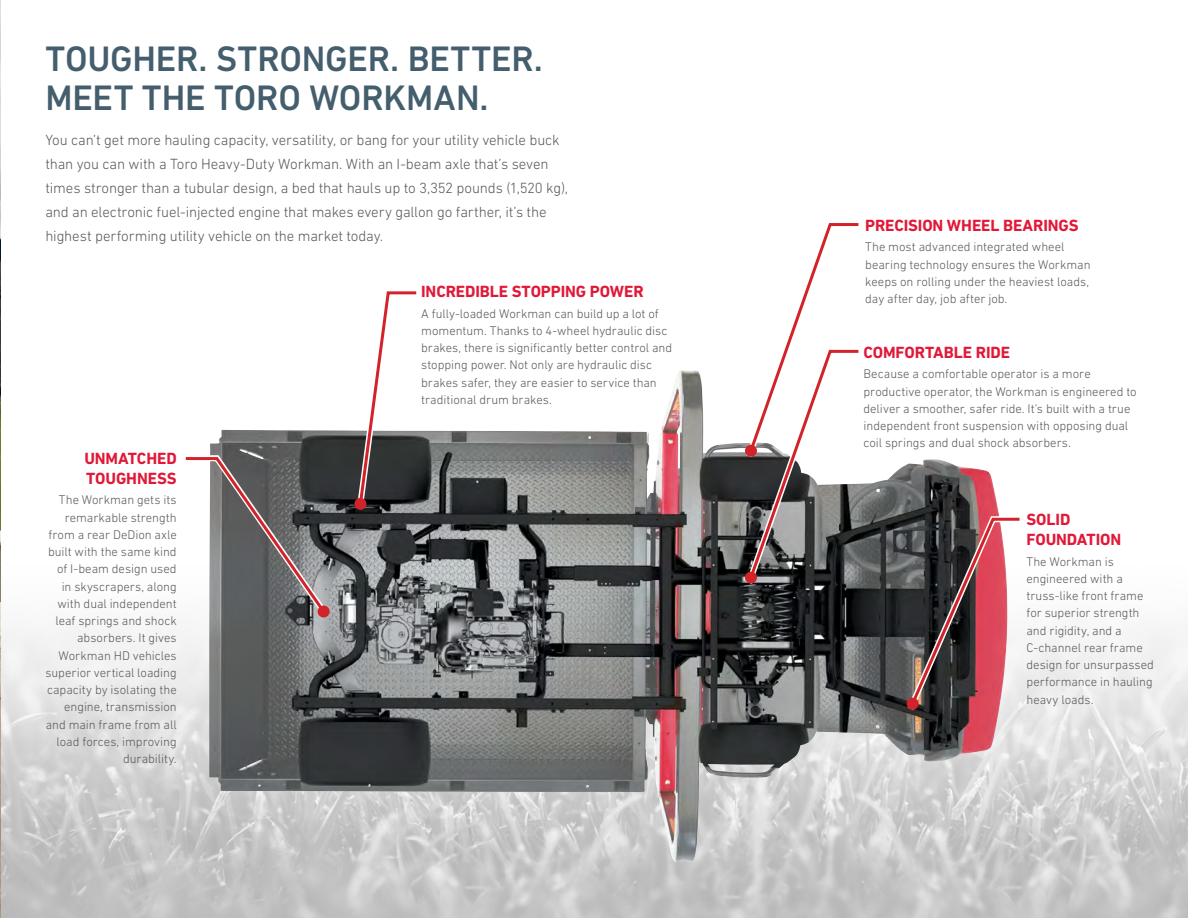
<style>
.page{position:relative;width:1188px;height:918px;background:#fff}
.page>*{position:absolute;margin:0;border:0;box-sizing:border-box;transform-origin:0 0}
.t1{font:500 36px/39px "DIN Next LT Pro";letter-spacing:-.005em;color:#445e6d}
.t2{font:700 16.5px/19.5px "DIN Next LT Pro";letter-spacing:-.005em;color:#e11837}
.t3{font:300 15px/24px "DIN Next LT Pro";letter-spacing:-.01em;color:#58595b}
.t4{font:300 12.75px/17.2px "DIN Next LT Pro";color:#58595b}
</style>
<div class="page">
<img style="left:1px;top:628px;width:1187px;height:290px">
<img style="left:209px;top:375px;width:798px;height:488px">
<img style="left:0;top:0;width:1px;height:918px">
<svg style="left:741px;top:223px;width:123px;height:368px"></svg>
<div style="left:745px;top:445px;width:12px;height:12px;background:#d2232a;border-radius:50%"></div>
<svg style="left:185px;top:452px;width:147px;height:168px"></svg>
<div style="left:318px;top:606px;width:12px;height:12px;background:#d2232a;border-radius:50%"></div>
<svg style="left:354px;top:291px;width:68px;height:218px"></svg>
<div style="left:354px;top:498px;width:12px;height:12px;background:#d2232a;border-radius:50%"></div>
<svg style="left:903px;top:513px;width:123px;height:204px;background:#845f64"></svg>
<div style="left:907px;top:698px;width:12px;height:12px;background:#d2232a;border-radius:50%"></div>
<h1 class="t1" style="left:45px;top:39px;width:499px">TOUGHER. STRONGER. BETTER.<br>MEET THE TORO WORKMAN.</h1>
<p class="t3" style="left:45px;top:128px;width:524px">You can’t get more hauling capacity, versatility, or bang for your utility vehicle buck than you can with a Toro Heavy-Duty Workman. With an I-beam axle that’s seven times stronger than a tubular design, a bed that hauls up to 3,352 pounds (1,520 kg), and an electronic fuel-injected engine that makes every gallon go farther, it’s the highest performing utility vehicle on the market today.</p>
<p class="t2" style="left:84px;top:449px;width:94px">UNMATCHED<br>TOUGHNESS</p>
<p class="t4" style="left:45px;top:491px;width:133px;text-align:right">The Workman gets its remarkable strength from a rear DeDion axle built with the same kind of I-beam design used in skyscrapers, along with dual independent leaf springs and shock absorbers. It gives<br>Workman HD vehicles superior vertical loading capacity by isolating the engine, transmission and main frame from all load forces, improving durability.</p>
<p class="t2" style="left:421px;top:281px;width:224px">INCREDIBLE STOPPING POWER</p>
<p class="t4" style="left:421px;top:305px;width:253px">A fully-loaded Workman can build up a lot of momentum. Thanks to 4-wheel hydraulic disc brakes, there is significantly better control and stopping power. Not only are hydraulic disc brakes safer, they are easier to service than traditional drum brakes.</p>
<p class="t2" style="left:865px;top:215px;width:215px">PRECISION WHEEL BEARINGS</p>
<p class="t4" style="left:865px;top:238px;width:227px">The most advanced integrated wheel bearing technology ensures the Workman keeps on rolling under the heaviest loads, day after day, job after job.</p>
<p class="t2" style="left:864px;top:342px;width:148px">COMFORTABLE RIDE</p>
<p class="t4" style="left:864px;top:365px;width:275px">Because a comfortable operator is a more productive operator, the Workman is engineered to deliver a smoother, safer ride. It’s built with a true independent front suspension with opposing dual coil springs and dual shock absorbers.</p>
<p class="t2" style="left:1026px;top:510px;width:96px">SOLID<br>FOUNDATION</p>
<p class="t4" style="left:1026px;top:552px;width:129px">The Workman is engineered with a truss-like front frame for superior strength and rigidity, and a<br>C-channel rear frame design for unsurpassed performance in hauling heavy loads.</p>
</div>
